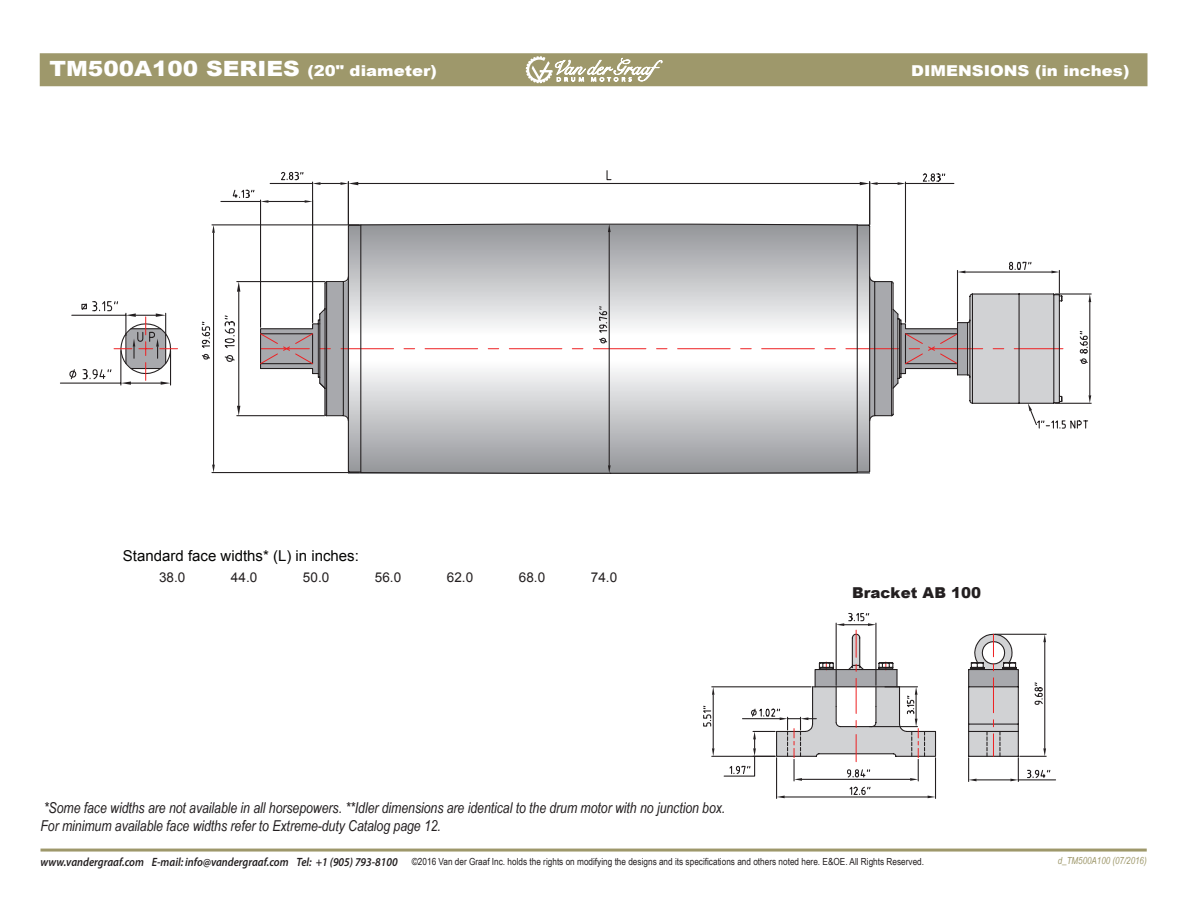
<style>
.page{position:relative;width:1188px;height:918px;background:#fff}
.page>*{position:absolute;margin:0;border:0;box-sizing:border-box;transform-origin:0 0}
.t1{font:900 21px "Arial";color:#fff;scale:1.1 1}
.t2{font:italic 15px/18px "Arial Narrow";letter-spacing:-.005em;color:#231f20}
.t3{font:15px "Arial";color:#050504}
.t4{font:900 15px "Arial";color:#fff;scale:1.1 1}
.t5{font:900 15px "Arial";letter-spacing:.005em;color:#231f20}
.t6{font:13.5px "Arial";color:#231f20}
.t7{font:9.75px "Arial Narrow";color:#231f20}
.t8{font:italic 9.75px "Arial Narrow";color:#9e986b}
.s1{font-size:15px}
.s2{font-family:"Myriad Pro";font-weight:600;font-style:italic;font-size:12px}
</style>
<div class="page">
<svg style="left:703px;top:613px;width:353px;height:186px"></svg>
<svg style="left:60px;top:301px;width:118px;height:85px"></svg>
<svg style="left:201px;top:224px;width:670px;height:249px"></svg>
<svg style="left:220px;top:173px;width:726px;height:155px"></svg>
<svg style="left:232px;top:188px;width:714px;height:217px"></svg>
<svg style="left:869px;top:261px;width:223px;height:171px"></svg>
<div style="left:40px;top:53px;width:1108px;height:33px;background:#9e986b;border:2px solid #9e986b"></div>
<svg style="left:526px;top:53px;width:137px;height:30px"></svg>
<hr style="left:40px;top:849px;width:1107px;height:3px;background:#9e986b">
<h1 class="t1" style="left:50px;top:54px;width:354px">TM500A100 SERIES <span class="s1">(20" diameter)</span></h1>
<h2 class="t4" style="left:911px;top:60px;width:200px">DIMENSIONS (in inches)</h2>
<h2 class="t3" style="left:123px;top:546px;width:237px">Standard face widths* (L) in inches:</h2>
<h3 class="t6" style="left:159px;top:569px;width:28px">38.0</h3>
<h3 class="t6" style="left:231px;top:569px;width:28px">44.0</h3>
<h3 class="t6" style="left:303px;top:569px;width:28px">50.0</h3>
<h3 class="t6" style="left:375px;top:569px;width:28px">56.0</h3>
<h3 class="t6" style="left:447px;top:569px;width:28px">62.0</h3>
<h3 class="t6" style="left:519px;top:569px;width:28px">68.0</h3>
<h3 class="t6" style="left:591px;top:569px;width:28px">74.0</h3>
<h2 class="t2" style="left:40px;top:798px;width:686px">*Some face widths are not available in all horsepowers. **Idler dimensions are identical to the drum motor with no junction box.<br>For minimum available face widths refer to Extreme-duty Catalog page 12.</h2>
<h2 class="t5" style="left:852px;top:582px;width:131px">Bracket AB 100</h2>
<p class="t7" style="left:40px;top:854px;width:885px"><span class="s2">www.vandergraaf.com E-mail: info@vandergraaf.com Tel: +1 (905) 793-8100</span> ©2016 Van der Graaf Inc. holds the rights on modifying the designs and its specifications and others noted here. E&amp;OE. All Rights Reserved.</p>
<p class="t8" style="left:1058px;top:853px;width:90px">d_TM500A100 (07/2016)</p>
</div>
